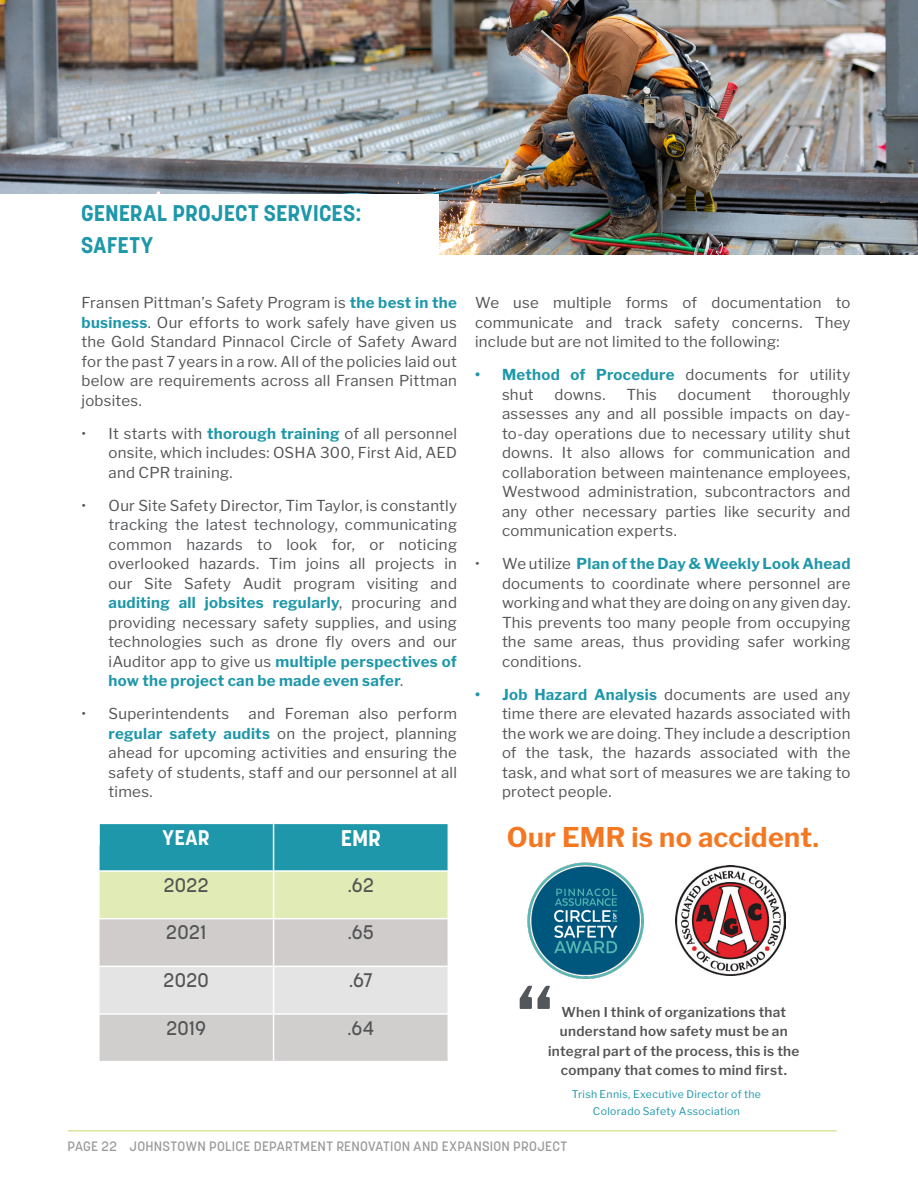
<style>
.page{position:relative;width:918px;height:1188px;background:#fff}
.page>*{position:absolute;margin:0;border:0;box-sizing:border-box;transform-origin:0 0}
.Main_Body{font:700 79.5px "Libre Franklin";color:#53565a}
.Main_Body-2{font:700 27px "Libre Franklin";letter-spacing:.01em;color:#f47721}
.Header_2{font:700 22.5px/31.5px "Korolev";letter-spacing:.005em;color:#1d97a9}
.Main_Body-3{font:700 22.5px "Korolev";color:#fff}
.Main_Body-4{font:700 21px "Korolev";color:#fff}
.Main_Body-5{font:500 19.5px "Korolev";letter-spacing:.015em;color:#535454}
.Main_Body-6{font:15px/19.5px "Libre Franklin";letter-spacing:.02em;color:#535454;text-align:justify}
.Main_Body-7{font:600 13.5px/19.5px "Libre Franklin";letter-spacing:.02em;color:#535454;text-align:center}
.t1{font:500 13.5px "Korolev";letter-spacing:.02em;color:#9a9899}
.Main_Body-8{font:10.5px/16.5px "Libre Franklin";letter-spacing:.03em;color:#1d97a9;text-align:center}
.s1{font-weight:700;color:#1d97a9}
.s2{color:#53565a}
.s3{font-size:24px}
</style>
<div class="page">
<hr style="left:68px;top:1130px;width:769px;height:1px;background:#c4db6d">
<svg style="left:100px;top:824px;width:348px;height:237px;background:#b4cdc6"></svg>
<hr style="left:273px;top:872px;width:1px;height:46px;background:#fff">
<hr style="left:273px;top:919px;width:1px;height:47px;background:#fff">
<hr style="left:273px;top:967px;width:1px;height:46px;background:#fff">
<hr style="left:273px;top:1015px;width:1px;height:46px;background:#fff">
<hr style="left:273px;top:824px;width:1px;height:46px;background:#fff">
<hr style="left:98px;top:870px;width:176px;height:2px;background:#fff">
<hr style="left:274px;top:870px;width:175px;height:2px;background:#fff">
<hr style="left:98px;top:918px;width:176px;height:1px;background:#fff">
<hr style="left:274px;top:918px;width:175px;height:1px;background:#fff">
<hr style="left:98px;top:966px;width:176px;height:1px;background:#fff">
<hr style="left:274px;top:966px;width:175px;height:1px;background:#fff">
<hr style="left:98px;top:1013px;width:176px;height:2px;background:#fff">
<hr style="left:274px;top:1013px;width:175px;height:2px;background:#fff">
<img style="left:527px;top:862px;width:117px;height:117px">
<img style="left:675px;top:866px;width:110px;height:110px">
<img style="left:0;top:0;width:918px;height:255px">
<div style="left:0;top:195px;width:438px;height:68px;background:#fff"></div>
<p class="Header_2" style="left:81px;top:197px;width:282px">GENERAL PROJECT SERVICES:<br>SAFETY</p>
<p class="Main_Body-6" style="left:82px;top:293px;width:377px">Fransen Pittman’s Safety Program is <span class="s1">the best in the business</span>. Our efforts to work safely have given us the Gold Standard Pinnacol Circle of Safety Award for the past 7 years in a row. All of the policies laid out below are requirements across all Fransen Pittman jobsites.</p>
<p class="Main_Body-6" style="left:109px;top:424px;width:350px;text-indent:-27px">• It starts with <span class="s1">thorough training</span> of all personnel onsite, which includes: OSHA 300, First Aid, AED and CPR training.</p>
<p class="Main_Body-6" style="left:109px;top:496px;width:350px;text-indent:-27px">• Our Site Safety Director, Tim Taylor, is constantly <span class="s2">tracking the latest technology, communicating common hazards</span> to look for, or noticing overlooked hazards. Tim joins all projects in our Site Safety Audit program visiting and <span class="s1">auditing all jobsites regularly</span>, procuring and providing necessary safety supplies, and using technologies such as drone fly overs and our iAuditor app to give us <span class="s1">multiple perspectives of how the project can be made even safer</span>.</p>
<p class="Main_Body-6" style="left:82px;top:704px;width:149px">• Superintendents</p>
<p class="Main_Body-6" style="left:109px;top:704px;width:350px;text-indent:140px">and Foreman also perform <span class="s1">regular safety audits</span> on the project, planning ahead for upcoming activities and ensuring the safety of students, staff and our personnel at all times.</p>
<p class="Main_Body-4" style="left:162px;top:825px;width:49px">YEAR</p>
<p class="Main_Body-3" style="left:341px;top:824px;width:42px">EMR</p>
<p class="Main_Body-5" style="left:164px;top:873px;width:47px">2022</p>
<p class="Main_Body-5" style="left:348px;top:873px;width:28px">.62</p>
<p class="Main_Body-5" style="left:166px;top:920px;width:41px">2021</p>
<p class="Main_Body-5" style="left:348px;top:920px;width:28px">.65</p>
<p class="Main_Body-5" style="left:164px;top:968px;width:47px">2020</p>
<p class="Main_Body-5" style="left:349px;top:968px;width:25px">.67</p>
<p class="Main_Body-5" style="left:166px;top:1016px;width:41px">2019</p>
<p class="Main_Body-5" style="left:347px;top:1016px;width:28px">.64</p>
<p class="Main_Body-6" style="left:475px;top:293px;width:377px">We use multiple forms of documentation to communicate and track safety concerns. They include but are not limited to the following:</p>
<p class="Main_Body-6" style="left:502px;top:365px;width:350px;text-indent:-27px"><span class="s1">• Method of Procedure</span> documents for utility shut</p>
<p class="Main_Body-6" style="left:502px;top:385px;width:350px;text-indent:270px">thoroughly assesses any and all possible impacts on day&shy;to-day operations due to necessary utility shut downs. It also allows for communication and collaboration between maintenance employees, Westwood administration, subcontractors and any other necessary parties like security and communication experts.</p>
<p class="Main_Body-6" style="left:502px;top:554px;width:350px;text-indent:-27px">• We utilize <span class="s1">Plan of the Day &amp; Weekly Look Ahead </span>documents to coordinate where personnel are working and what they are doing on any given day.<br>This prevents too many people from occupying the same areas, thus providing safer working conditions.</p>
<p class="Main_Body-6" style="left:502px;top:685px;width:350px;text-indent:-27px"><span class="s1">• Job Hazard Analysis</span> documents are used any time there are elevated hazards associated with the work we are doing. They include a description of the task, the hazards associated with the task, and what sort of measures we are taking to protect people.</p>
<p class="Main_Body-6" style="left:555px;top:385px;width:52px">downs.</p>
<p class="Main_Body-6" style="left:626px;top:385px;width:32px">This</p>
<p class="Main_Body-6" style="left:678px;top:385px;width:75px">document</p>
<p class="Main_Body-2" style="left:507px;top:821px;width:314px">Our EMR is no accident<span class="s3">.</span></p>
<p class="Main_Body" style="left:517px;top:968px;width:38px">“</p>
<p class="Main_Body-7" style="left:548px;top:1002px;width:253px">When I think of organizations that understand how safety must be an integral part of the process, this is the company that comes to mind first.</p>
<p class="Main_Body-8" style="left:572px;top:1086px;width:191px">Trish Ennis, Executive Director of the<br>Colorado Safety Association</p>
<p class="t1" style="left:68px;top:1137px;width:501px">PAGE 22 JOHNSTOWN POLICE DEPARTMENT RENOVATION AND EXPANSION PROJECT</p>
</div>
